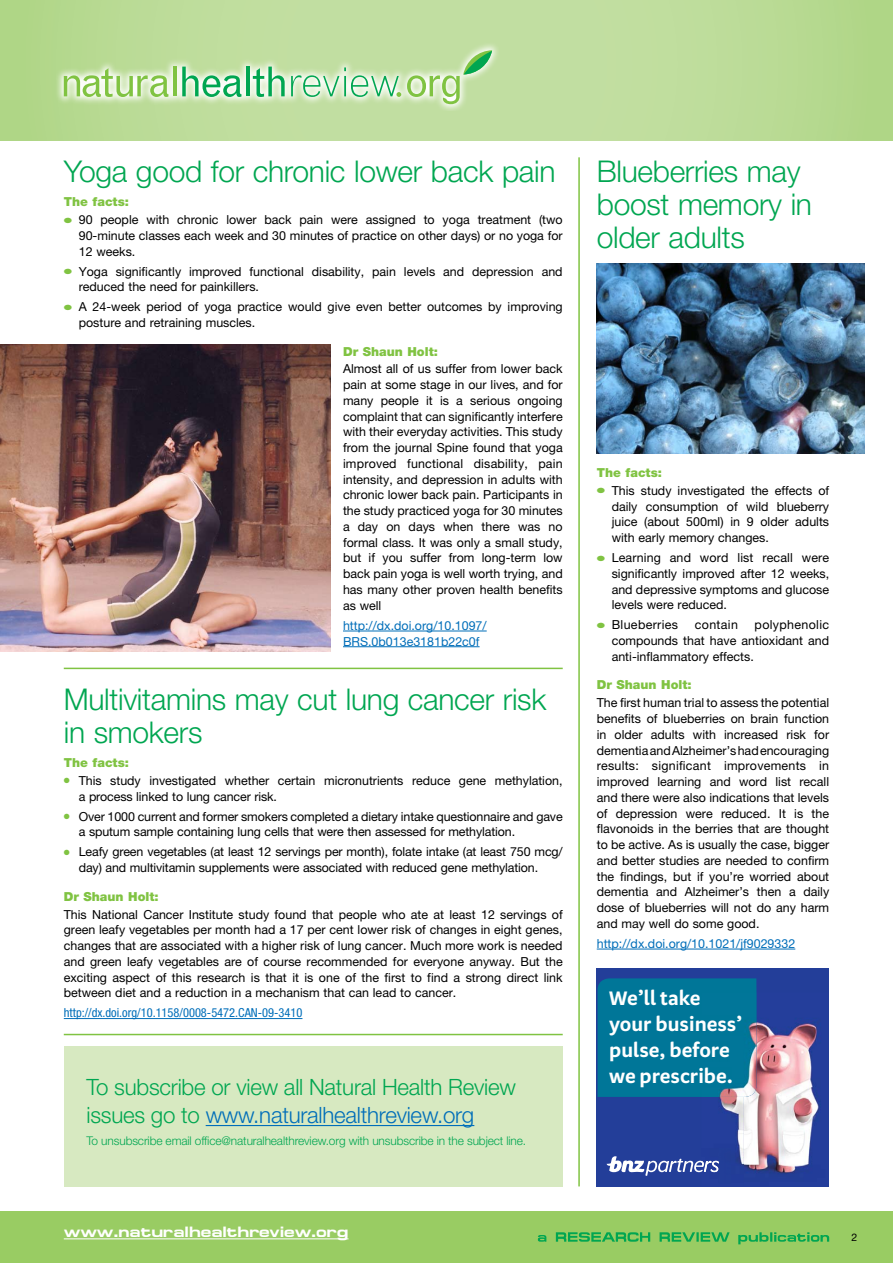
<style>
.page{position:relative;width:893px;height:1263px;background:#fff}
.page>*{position:absolute;margin:0;border:0;box-sizing:border-box;transform-origin:0 0}
.t1{font:300 30px/33px "Helvetica Neue LT Pro";letter-spacing:-.01em;color:#00a651}
.t2{font:700 22.95px/25.8px "Serrano";color:#fff}
.t3{font:300 22.5px/28.5px "Helvetica Neue LT Pro";letter-spacing:-.01em;color:#00a651}
.t4{font:700 15px "Micro Extended";color:#fff}
.t5{font:12.45px/15.8px "Helvetica Neue LT Pro";color:#000;text-align:justify}
.t6{font:12.45px/15.8px "Helvetica Neue LT Pro";color:#006eb9}
.t7{font:900 12.45px "Helvetica Neue LT Pro";color:#80c342}
.t8{font:condensed 12.45px "Helvetica Neue LT Pro";color:#006eb9}
.t9{font:12.45px "Helvetica Neue LT Pro";letter-spacing:.03em;color:#000}
.t10{font:300 12px "Helvetica Neue LT Pro";letter-spacing:-.01em;color:#00a651}
.t11{font:10.5px "Helvetica Neue LT Pro";color:#000}
.s1{color:#80c342}
.s2{color:#006eb9}
</style>
<div class="page">
<div style="left:0;top:1212px;width:893px;height:51px;background:#99cc63"></div>
<svg style="left:0;top:0;width:893px;height:140px;background:#bbdb98"></svg>
<svg style="left:54px;top:40px;width:445px;height:71px;background:#c2dfa3"></svg>
<svg style="left:64px;top:68px;width:104px;height:29px;background:#c2e1a4"></svg>
<hr style="left:173px;top:67px;width:4px;height:29px;background:#80c342">
<svg style="left:182px;top:67px;width:59px;height:30px;background:#98d7a8"></svg>
<hr style="left:246px;top:67px;width:4px;height:29px;background:#00a651">
<svg style="left:253px;top:67px;width:32px;height:30px"></svg>
<svg style="left:407px;top:50px;width:85px;height:54px;background:#badda2"></svg>
<svg style="left:291px;top:67px;width:110px;height:30px;background:#bbe2ba"></svg>
<hr style="left:64px;top:668px;width:499px;height:1px;background:#80c342">
<hr style="left:64px;top:1034px;width:499px;height:1px;background:#80c342">
<hr style="left:64px;top:1238px;width:284px;height:1px;background:#fff">
<svg style="left:538px;top:1232px;width:291px;height:12px"></svg>
<hr style="left:597px;top:949px;width:198px;height:1px;background:#006eb9">
<hr style="left:64px;top:1018px;width:238px;height:1px;background:#006eb9">
<img style="left:597px;top:264px;width:268px;height:190px">
<hr style="left:578px;top:157px;width:2px;height:1029px;background:#80c342">
<hr style="left:343px;top:631px;width:144px;height:1px;background:#006eb9">
<hr style="left:343px;top:646px;width:137px;height:1px;background:#006eb9">
<div style="left:597px;top:967px;width:232px;height:219px;background:#233e99"></div>
<div style="left:598px;top:978px;width:158px;height:119px;background:#007698"></div>
<img style="left:744px;top:992px;width:75px;height:182px">
<img style="left:719px;top:1097px;width:25px;height:69px">
<svg style="left:607px;top:1149px;width:124px;height:27px"></svg>
<img style="left:701px;top:1161px;width:18px;height:11px">
<img style="left:701px;top:992px;width:55px;height:105px">
<img style="left:701px;top:1016px;width:41px;height:19px">
<img style="left:701px;top:1041px;width:29px;height:20px">
<img style="left:701px;top:1067px;width:31px;height:20px">
<img style="left:0;top:344px;width:330px;height:308px">
<div style="left:64px;top:1046px;width:499px;height:141px;background:#d7e9c1"></div>
<hr style="left:206px;top:1125px;width:268px;height:1px;background:#006eb9">
<h1 class="t1" style="left:64px;top:154px;width:493px">Yoga good for chronic lower back pain</h1>
<p class="t7" style="left:64px;top:194px;width:67px">The facts:</p>
<p class="t5" style="left:79px;top:212px;width:485px;text-indent:-15px"><span class="s1">●</span> 90 people with chronic lower back pain were assigned to yoga treatment (two 90-minute classes each week and 30 minutes of practice on other days) or no yoga for 12 weeks.</p>
<p class="t5" style="left:79px;top:263px;width:485px;text-indent:-15px"><span class="s1">●</span> Yoga significantly improved functional disability, pain levels and depression and reduced the need for painkillers.</p>
<p class="t5" style="left:79px;top:299px;width:485px;text-indent:-15px"><span class="s1">●</span> A 24-week period of yoga practice would give even better outcomes by improving posture and retraining muscles.</p>
<p class="t7" style="left:343px;top:344px;width:96px">Dr Shaun Holt:</p>
<p class="t5" style="left:343px;top:361px;width:221px">Almost all of us suffer from lower back pain at some stage in our lives, and for many people it is a serious ongoing complaint that can significantly interfere with their everyday activities. This study from the journal Spine found that yoga improved functional disability, pain intensity, and depression in adults with chronic lower back pain. Participants in the study practiced yoga for 30 minutes a day on days when there was no formal class. It was only a small study, but if you suffer from long-term low back pain yoga is well worth trying, and has many other proven health benefits as well</p>
<p class="t6" style="left:343px;top:617px;width:145px">http://dx.doi.org/10.1097/<br>BRS.0b013e3181b22c0f</p>
<h1 class="t1" style="left:64px;top:682px;width:484px">Multivitamins may cut lung cancer risk in smokers</h1>
<p class="t7" style="left:64px;top:755px;width:67px">The facts:</p>
<p class="t5" style="left:79px;top:772px;width:485px;text-indent:-15px"><span class="s1">●</span> This study investigated whether certain micronutrients reduce gene methylation, a process linked to lung cancer risk.</p>
<p class="t5" style="left:79px;top:808px;width:485px;text-indent:-15px"><span class="s1">●</span> Over 1000 current and former smokers completed a dietary intake questionnaire and gave a sputum sample containing lung cells that were then assessed for methylation.</p>
<p class="t5" style="left:79px;top:844px;width:485px;text-indent:-15px"><span class="s1">●</span> Leafy green vegetables (at least 12 servings per month), folate intake (at least 750 mcg/ day) and multivitamin supplements were associated with reduced gene methylation.</p>
<p class="t7" style="left:64px;top:889px;width:96px">Dr Shaun Holt:</p>
<p class="t5" style="left:64px;top:906px;width:500px">This National Cancer Institute study found that people who ate at least 12 servings of green leafy vegetables per month had a 17 per cent lower risk of changes in eight genes, changes that are associated with a higher risk of lung cancer. Much more work is needed and green leafy vegetables are of course recommended for everyone anyway. But the exciting aspect of this research is that it is one of the first to find a strong direct link between diet and a reduction in a mechanism that can lead to cancer.</p>
<p class="t8" style="left:64px;top:1006px;width:240px">http://dx.doi.org/10.1158/0008-5472.CAN-09-3410</p>
<h3 class="t3" style="left:86px;top:1072px;width:431px">To subscribe or view all Natural Health Review issues go to <span class="s2">www.naturalhealthreview.org</span></h3>
<p class="t10" style="left:86px;top:1134px;width:441px">To unsubscribe email office@naturalhealthreview.org with unsubscribe in the subject line.</p>
<h1 class="t1" style="left:597px;top:154px;width:217px">Blueberries may boost memory in older adults</h1>
<p class="t7" style="left:597px;top:465px;width:67px">The facts:</p>
<p class="t5" style="left:612px;top:482px;width:219px;text-indent:-15px"><span class="s1">●</span> This study investigated the effects of daily consumption of wild blueberry juice (about 500ml) in 9 older adults with early memory changes.</p>
<p class="t5" style="left:612px;top:550px;width:219px;text-indent:-15px"><span class="s1">●</span> Learning and word list recall were significantly improved after 12 weeks, and depressive symptoms and glucose levels were reduced.</p>
<p class="t9" style="left:597px;top:617px;width:83px"><span class="s1">●</span> Blueberries</p>
<p class="t9" style="left:695px;top:617px;width:45px">contain</p>
<p class="t5" style="left:612px;top:617px;width:219px;text-indent:143px">polyphenolic compounds that have antioxidant and anti-inflammatory effects.</p>
<p class="t7" style="left:597px;top:677px;width:96px">Dr Shaun Holt:</p>
<p class="t5" style="left:597px;top:695px;width:234px">The first human trial to assess the potential benefits of blueberries on brain function in older adults with increased risk for dementia and Alzheimer’s had encouraging results: significant improvements in improved learning and word list recall and there were also indications that levels of depression were reduced. It is the flavonoids in the berries that are thought to be active. As is usually the case, bigger and better studies are needed to confirm the findings, but if you’re worried about dementia and Alzheimer’s then a daily dose of blueberries will not do any harm and may well do some good.</p>
<p class="t6" style="left:597px;top:935px;width:200px">http://dx.doi.org/10.1021/jf9029332</p>
<h2 class="t2" style="left:609px;top:986px;width:135px">We’ll take your business’ pulse, before we prescribe.</h2>
<p class="t4" style="left:64px;top:1223px;width:286px">www.naturalhealthreview.org</p>
<p class="t11" style="left:851px;top:1231px;width:7px">2</p>
</div>
